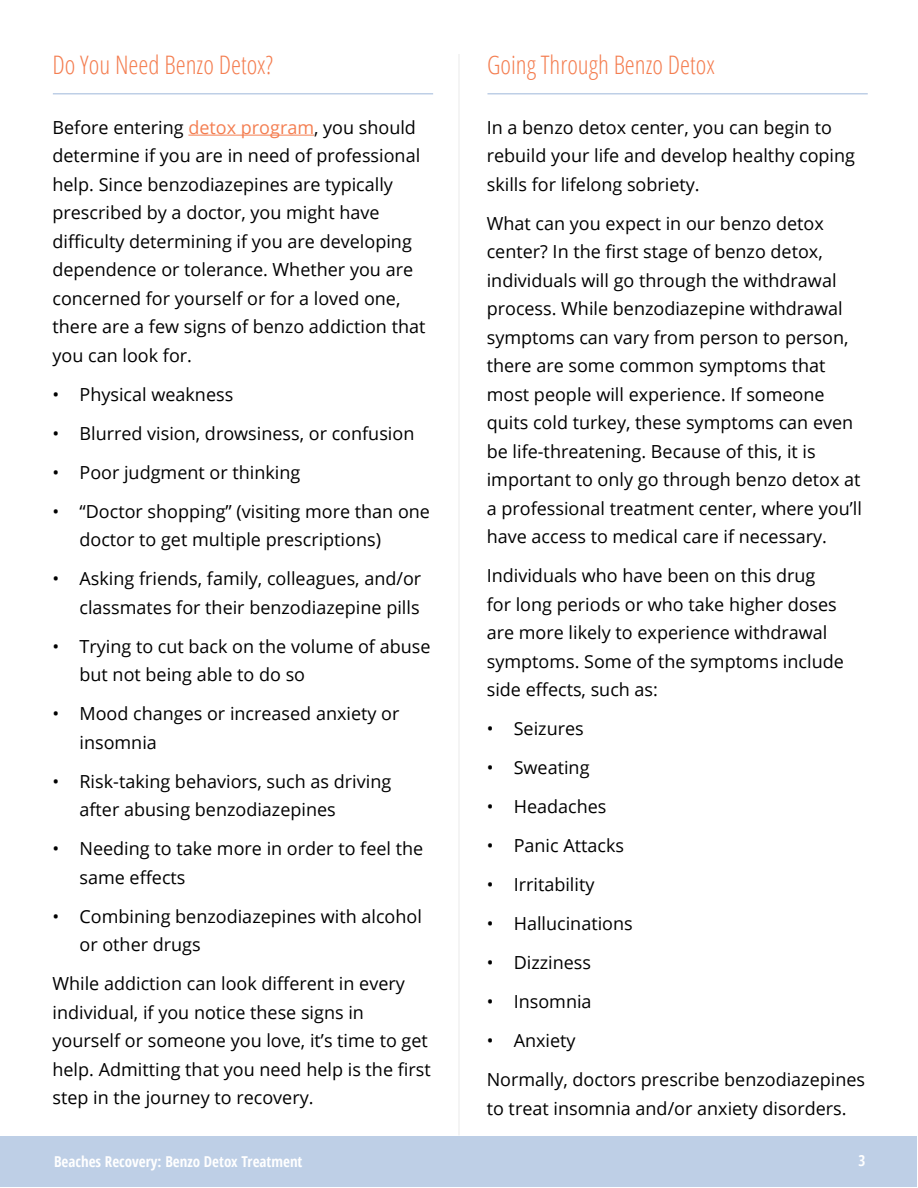
<style>
.page{position:relative;width:918px;height:1188px;background:#fff}
.page>*{position:absolute;margin:0;border:0;box-sizing:border-box;transform-origin:0 0}
.t1{font:300 condensed 25.5px "Open Sans";color:#f47e51}
.t2{font:18px/28.5px "Open Sans";color:#000}
.t3{font:700 15px "Open Sans Condensed";color:#fff}
.s1{color:#f47e51}
</style>
<div class="page">
<div style="left:1px;top:1136px;width:916px;height:51px;background:#becfe6"></div>
<hr style="left:458px;top:54px;width:2px;height:1082px;background:#000">
<hr style="left:53px;top:93px;width:380px;height:1px;background:#becfe6">
<hr style="left:188px;top:135px;width:126px;height:1px;background:#f47e51">
<hr style="left:488px;top:93px;width:380px;height:1px;background:#becfe6">
<h1 class="t1" style="left:52px;top:47px;width:222px">Do You Need Benzo Detox?</h1>
<p class="t2" style="left:52px;top:113px;width:374px">Before entering <span class="s1">detox program</span>, you should determine if you are in need of professional help. Since benzodiazepines are typically prescribed by a doctor, you might have difficulty determining if you are developing dependence or tolerance. Whether you are concerned for yourself or for a loved one, there are a few signs of benzo addiction that you can look for.</p>
<p class="t2" style="left:52px;top:379px;width:182px">• Physical weakness</p>
<p class="t2" style="left:52px;top:418px;width:363px">• Blurred vision, drowsiness, or confusion</p>
<p class="t2" style="left:52px;top:457px;width:249px">• Poor judgment or thinking</p>
<p class="t2" style="left:80px;top:497px;width:352px;text-indent:-27px">• “Doctor shopping” (visiting more than one doctor to get multiple prescriptions)</p>
<p class="t2" style="left:52px;top:564px;width:370px;text-align:right">• Asking friends, family, colleagues, and/or classmates for their benzodiazepine pills</p>
<p class="t2" style="left:80px;top:632px;width:353px;text-indent:-27px">• Trying to cut back on the volume of abuse but not being able to do so</p>
<p class="t2" style="left:80px;top:699px;width:322px;text-indent:-27px">• Mood changes or increased anxiety or insomnia</p>
<p class="t2" style="left:80px;top:767px;width:313px;text-indent:-27px">• Risk-taking behaviors, such as driving after abusing benzodiazepines</p>
<p class="t2" style="left:80px;top:834px;width:345px;text-indent:-27px">• Needing to take more in order to feel the same effects</p>
<p class="t2" style="left:80px;top:902px;width:344px;text-indent:-27px">• Combining benzodiazepines with alcohol or other drugs</p>
<p class="t2" style="left:52px;top:969px;width:380px">While addiction can look different in every individual, if you notice these signs in yourself or someone you love, it’s time to get help. Admitting that you need help is the first step in the journey to recovery.</p>
<h1 class="t1" style="left:487px;top:47px;width:229px">Going Through Benzo Detox</h1>
<p class="t2" style="left:487px;top:112px;width:370px">In a benzo detox center, you can begin to rebuild your life and develop healthy coping skills for lifelong sobriety.</p>
<p class="t2" style="left:487px;top:208px;width:377px">What can you expect in our benzo detox center? In the first stage of benzo detox, individuals will go through the withdrawal process. While benzodiazepine withdrawal symptoms can vary from person to person, there are some common symptoms that most people will experience. If someone quits cold turkey, these symptoms can even be life-threatening. Because of this, it is important to only go through benzo detox at a professional treatment center, where you’ll have access to medical care if necessary.</p>
<p class="t2" style="left:487px;top:561px;width:359px">Individuals who have been on this drug for long periods or who take higher doses are more likely to experience withdrawal symptoms. Some of the symptoms include side effects, such as:</p>
<p class="t2" style="left:487px;top:714px;width:99px">• Seizures</p>
<p class="t2" style="left:487px;top:753px;width:104px">• Sweating</p>
<p class="t2" style="left:487px;top:792px;width:121px">• Headaches</p>
<p class="t2" style="left:487px;top:831px;width:139px">• Panic Attacks</p>
<p class="t2" style="left:487px;top:870px;width:109px">• Irritability</p>
<p class="t2" style="left:487px;top:909px;width:148px">• Hallucinations</p>
<p class="t2" style="left:487px;top:948px;width:106px">• Dizziness</p>
<p class="t2" style="left:487px;top:987px;width:106px">• Insomnia</p>
<p class="t2" style="left:487px;top:1021px;width:380px;line-height:39px">• Anxiety<br>Normally, doctors prescribe benzodiazepines</p>
<p class="t2" style="left:487px;top:1093px;width:361px">to treat insomnia and/or anxiety disorders.</p>
<p class="t3" style="left:54px;top:1152px;width:250px">Beaches Recovery: Benzo Detox Treatment</p>
<p class="t3" style="left:859px;top:1150px;width:8px">3</p>
</div>
